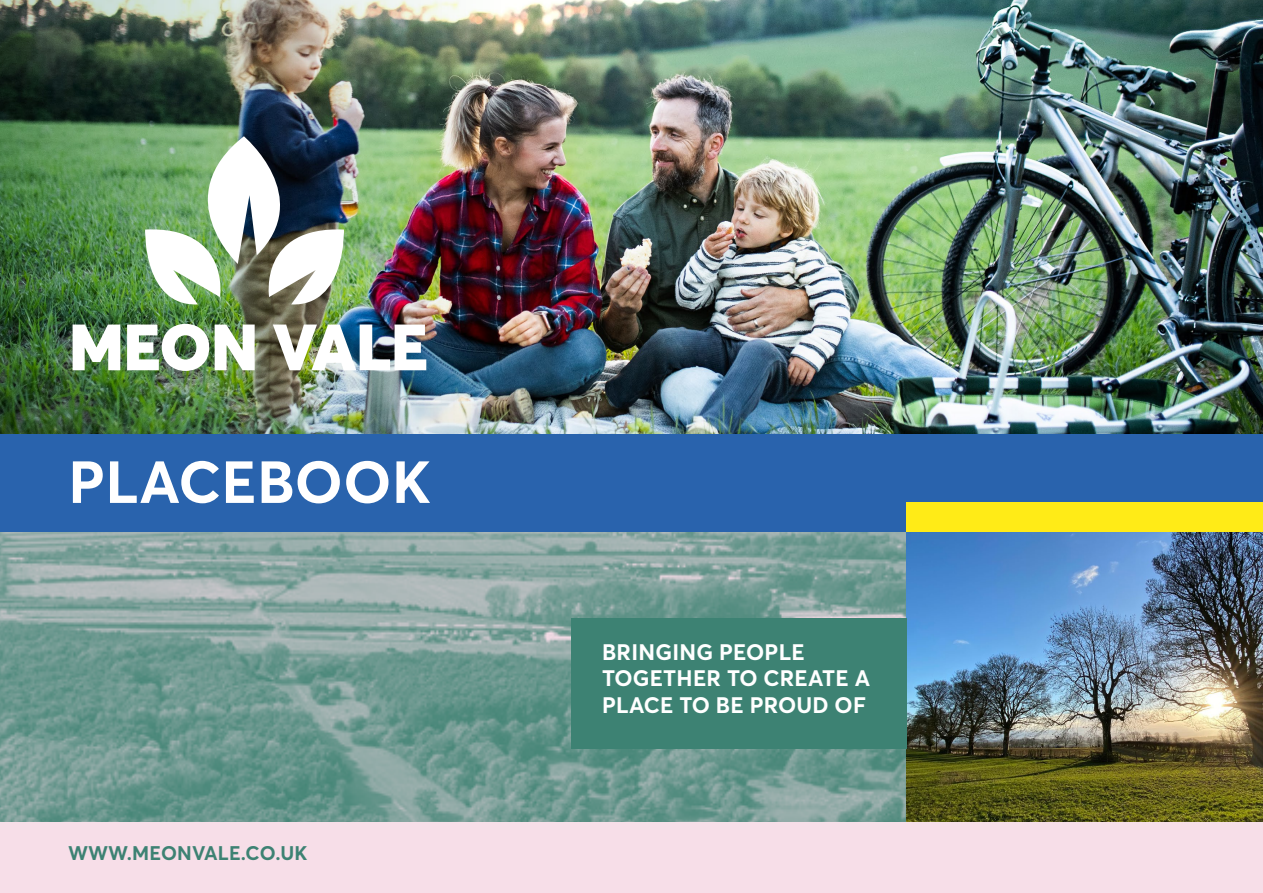
<style>
.page{position:relative;width:1263px;height:893px;background:#fff}
.page>*{position:absolute;margin:0;border:0;box-sizing:border-box;transform-origin:0 0}
.t1{font:700 58.5px "Averta Std";letter-spacing:.01em;color:#fff}
.t2{font:700 22.2px/26.7px "Averta Std";letter-spacing:.01em;color:#fff}
.t3{font:700 19.5px "Averta Std";letter-spacing:.01em;color:#3d8273}
</style>
<div class="page">
<img style="left:0;top:531px;width:907px;height:292px">
<img style="left:907px;top:531px;width:356px;height:292px">
<img style="left:556px;top:0;width:707px;height:434px">
<img style="left:0;top:0;width:556px;height:434px">
<img style="left:143px;top:136px;width:203px;height:171px">
<img style="left:73px;top:324px;width:353px;height:47px">
<div style="left:0;top:823px;width:1263px;height:70px;background:#f7dee8"></div>
<div style="left:0;top:434px;width:1263px;height:97px;background:#2963ad"></div>
<div style="left:907px;top:502px;width:356px;height:29px;background:#ffeb17"></div>
<div style="left:571px;top:618px;width:336px;height:130px;background:#3d8273"></div>
<h1 class="t1" style="left:68px;top:441px;width:364px">PLACEBOOK</h1>
<p class="t3" style="left:68px;top:839px;width:241px">WWW.MEONVALE.CO.UK</p>
<p class="t2" style="left:602px;top:637px;width:270px">BRINGING PEOPLE<br>TOGETHER TO CREATE A<br>PLACE TO BE PROUD OF</p>
</div>
